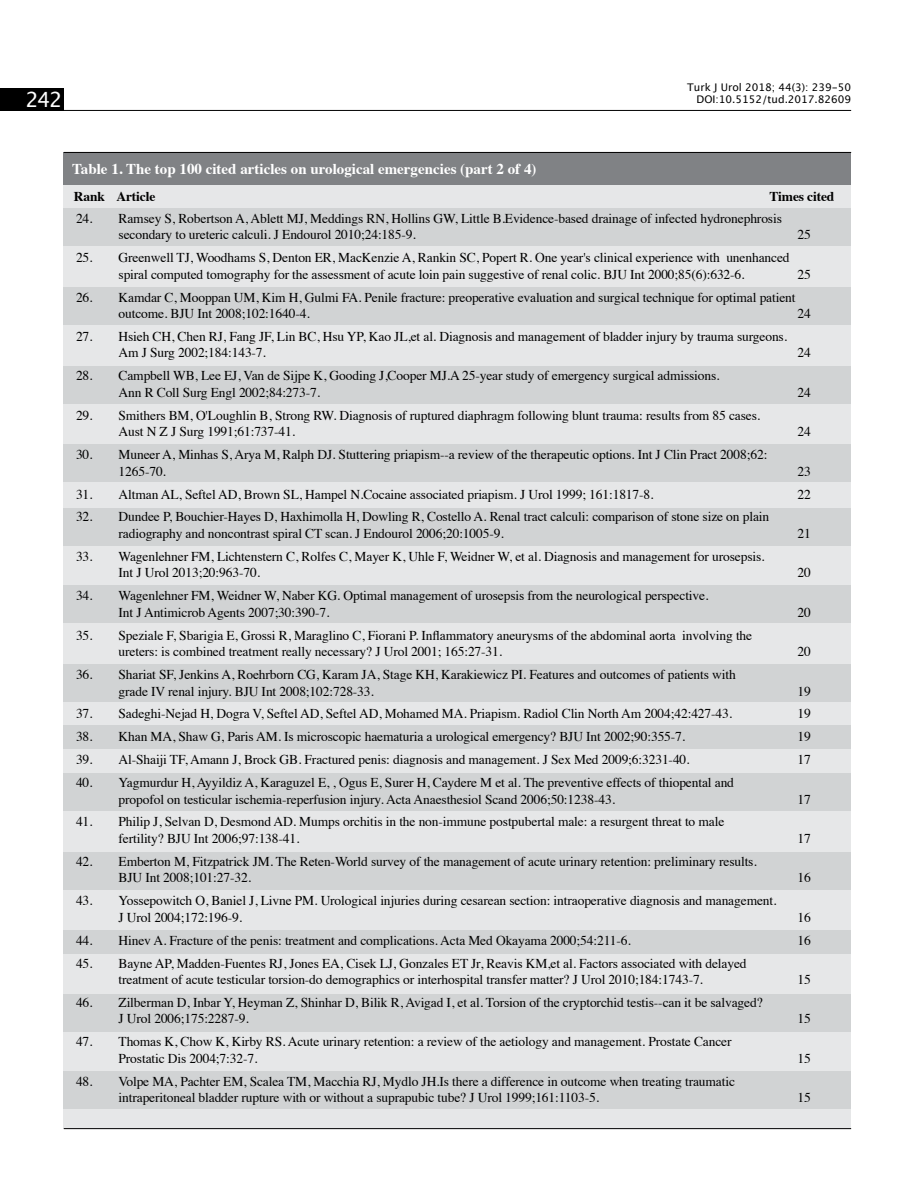
<style>
.page{position:relative;width:915px;height:1191px;background:#fff}
.page>*{position:absolute;margin:0;border:0;box-sizing:border-box;transform-origin:0 0}
.t1{font:21px "Lucida Grande";color:#fff}
.t2{font:700 15px "Times";color:#fff}
.t3{font:13.5px/16.5px "Times";letter-spacing:-.01em;color:#000}
.t4{font:700 13.5px "Times";letter-spacing:-.01em;color:#000}
.t5{font:10.5px/12.6px "Lucida Grande";color:#000;text-align:right}
</style>
<div class="page">
<hr style="left:64px;top:110px;width:786px;height:1px;background:#000">
<div style="left:0;top:88px;width:64px;height:23px;background:#000"></div>
<div style="left:64px;top:184px;width:786px;height:944px;background:#e6e7e8"></div>
<div style="left:64px;top:152px;width:786px;height:32px;background:#808285"></div>
<div style="left:64px;top:208px;width:786px;height:38px;background:#d1d3d4"></div>
<div style="left:64px;top:288px;width:786px;height:37px;background:#d1d3d4"></div>
<div style="left:64px;top:444px;width:786px;height:38px;background:#d1d3d4"></div>
<div style="left:64px;top:366px;width:786px;height:37px;background:#d1d3d4"></div>
<div style="left:64px;top:508px;width:786px;height:37px;background:#d1d3d4"></div>
<div style="left:64px;top:664px;width:786px;height:37px;background:#d1d3d4"></div>
<div style="left:64px;top:773px;width:786px;height:37px;background:#d1d3d4"></div>
<div style="left:64px;top:851px;width:786px;height:38px;background:#d1d3d4"></div>
<div style="left:64px;top:993px;width:786px;height:38px;background:#d1d3d4"></div>
<div style="left:64px;top:1070px;width:786px;height:38px;background:#d1d3d4"></div>
<div style="left:64px;top:585px;width:786px;height:38px;background:#d1d3d4"></div>
<div style="left:64px;top:725px;width:786px;height:24px;background:#d1d3d4"></div>
<div style="left:64px;top:930px;width:786px;height:23px;background:#d1d3d4"></div>
<hr style="left:64px;top:1128px;width:786px;height:1px;background:#000">
<hr style="left:64px;top:152px;width:786px;height:1px;background:#000">
<h1 class="t1" style="left:26px;top:88px;width:38px">242</h1>
<p class="t5" style="left:687px;top:81px;width:165px">Turk J Urol 2018; 44(3): 239-50<br>DOI:10.5152/tud.2017.82609</p>
<p class="t2" style="left:72px;top:154px;width:465px">Table 1. The top 100 cited articles on urological emergencies (part 2 of 4)</p>
<p class="t4" style="left:74px;top:183px;width:83px">Rank Article</p>
<p class="t4" style="left:769px;top:183px;width:66px">Times cited</p>
<p class="t3" style="left:118px;top:209px;width:664px;text-indent:-43px">24. Ramsey S, Robertson A, Ablett MJ, Meddings RN, Hollins GW, Little B.Evidence-based drainage of infected hydronephrosis secondary to ureteric calculi. J Endourol 2010;24:185-9.</p>
<p class="t3" style="left:797px;top:225px;width:15px">25</p>
<p class="t3" style="left:76px;top:248px;width:714px;text-align:center">25. Greenwell TJ, Woodhams S, Denton ER, MacKenzie A, Rankin SC, Popert R. One year's clinical experience with unenhanced spiral computed tomography for the assessment of acute loin pain suggestive of renal colic. BJU Int 2000;85(6):632-6.</p>
<p class="t3" style="left:797px;top:265px;width:15px">25</p>
<p class="t3" style="left:118px;top:288px;width:678px;text-indent:-43px">26. Kamdar C, Mooppan UM, Kim H, Gulmi FA. Penile fracture: preoperative evaluation and surgical technique for optimal patient outcome. BJU Int 2008;102:1640-4.</p>
<p class="t3" style="left:797px;top:304px;width:15px">24</p>
<p class="t3" style="left:118px;top:327px;width:669px;text-indent:-43px">27. Hsieh CH, Chen RJ, Fang JF, Lin BC, Hsu YP, Kao JL,et al. Diagnosis and management of bladder injury by trauma surgeons.<br>Am J Surg 2002;184:143-7.</p>
<p class="t3" style="left:118px;top:366px;width:602px;text-indent:-43px">28. Campbell WB, Lee EJ, Van de Sijpe K, Gooding J,Cooper MJ.A 25-year study of emergency surgical admissions.<br>Ann R Coll Surg Engl 2002;84:273-7.</p>
<p class="t3" style="left:118px;top:406px;width:643px;text-indent:-43px">29. Smithers BM, O'Loughlin B, Strong RW. Diagnosis of ruptured diaphragm following blunt trauma: results from 85 cases.<br>Aust N Z J Surg 1991;61:737-41.</p>
<p class="t3" style="left:118px;top:445px;width:650px;text-indent:-43px">30. Muneer A, Minhas S, Arya M, Ralph DJ. Stuttering priapism--a review of the therapeutic options. Int J Clin Pract 2008;62:<br>1265-70.</p>
<p class="t3" style="left:797px;top:343px;width:15px">24</p>
<p class="t3" style="left:797px;top:383px;width:15px">24</p>
<p class="t3" style="left:797px;top:422px;width:15px">24</p>
<p class="t3" style="left:797px;top:462px;width:15px">23</p>
<p class="t3" style="left:76px;top:484px;width:579px">31. Altman AL, Seftel AD, Brown SL, Hampel N.Cocaine associated priapism. J Urol 1999; 161:1817-8.</p>
<p class="t3" style="left:797px;top:484px;width:15px">22</p>
<p class="t3" style="left:118px;top:507px;width:652px;text-indent:-43px">32. Dundee P, Bouchier-Hayes D, Haxhimolla H, Dowling R, Costello A. Renal tract calculi: comparison of stone size on plain radiography and noncontrast spiral CT scan. J Endourol 2006;20:1005-9.</p>
<p class="t3" style="left:797px;top:524px;width:15px">21</p>
<p class="t3" style="left:118px;top:547px;width:647px;text-indent:-43px">33. Wagenlehner FM, Lichtenstern C, Rolfes C, Mayer K, Uhle F, Weidner W, et al. Diagnosis and management for urosepsis.<br>Int J Urol 2013;20:963-70.</p>
<p class="t3" style="left:118px;top:586px;width:591px;text-indent:-43px">34. Wagenlehner FM, Weidner W, Naber KG. Optimal management of urosepsis from the neurological perspective.<br>Int J Antimicrob Agents 2007;30:390-7.</p>
<p class="t3" style="left:118px;top:625px;width:635px;text-indent:-43px">35. Speziale F, Sbarigia E, Grossi R, Maraglino C, Fiorani P. Inflammatory aneurysms of the abdominal aorta involving the ureters: is combined treatment really necessary? J Urol 2001; 165:27-31.</p>
<p class="t3" style="left:118px;top:665px;width:618px;text-indent:-43px">36. Shariat SF, Jenkins A, Roehrborn CG, Karam JA, Stage KH, Karakiewicz PI. Features and outcomes of patients with grade IV renal injury. BJU Int 2008;102:728-33.</p>
<p class="t3" style="left:797px;top:563px;width:15px">20</p>
<p class="t3" style="left:797px;top:603px;width:15px">20</p>
<p class="t3" style="left:797px;top:642px;width:15px">20</p>
<p class="t3" style="left:797px;top:681px;width:15px">19</p>
<p class="t3" style="left:76px;top:704px;width:657px">37. Sadeghi-Nejad H, Dogra V, Seftel AD, Seftel AD, Mohamed MA. Priapism. Radiol Clin North Am 2004;42:427-43.</p>
<p class="t3" style="left:797px;top:704px;width:15px">19</p>
<p class="t3" style="left:76px;top:727px;width:610px">38. Khan MA, Shaw G, Paris AM. Is microscopic haematuria a urological emergency? BJU Int 2002;90:355-7.</p>
<p class="t3" style="left:797px;top:727px;width:15px">19</p>
<p class="t3" style="left:76px;top:750px;width:615px">39. Al-Shaiji TF, Amann J, Brock GB. Fractured penis: diagnosis and management. J Sex Med 2009;6:3231-40.</p>
<p class="t3" style="left:797px;top:750px;width:15px">17</p>
<p class="t3" style="left:118px;top:773px;width:616px;text-indent:-43px">40. Yagmurdur H, Ayyildiz A, Karaguzel E, , Ogus E, Surer H, Caydere M et al. The preventive effects of thiopental and propofol on testicular ischemia-reperfusion injury. Acta Anaesthesiol Scand 2006;50:1238-43.</p>
<p class="t3" style="left:797px;top:789px;width:15px">17</p>
<p class="t3" style="left:118px;top:812px;width:607px;text-indent:-43px">41. Philip J, Selvan D, Desmond AD. Mumps orchitis in the non-immune postpubertal male: a resurgent threat to male fertility? BJU Int 2006;97:138-41.</p>
<p class="t3" style="left:118px;top:852px;width:639px;text-indent:-43px">42. Emberton M, Fitzpatrick JM. The Reten-World survey of the management of acute urinary retention: preliminary results.<br>BJU Int 2008;101:27-32.</p>
<p class="t3" style="left:118px;top:891px;width:659px;text-indent:-43px">43. Yossepowitch O, Baniel J, Livne PM. Urological injuries during cesarean section: intraoperative diagnosis and management.<br>J Urol 2004;172:196-9.</p>
<p class="t3" style="left:797px;top:829px;width:15px">17</p>
<p class="t3" style="left:797px;top:868px;width:15px">16</p>
<p class="t3" style="left:797px;top:908px;width:15px">16</p>
<p class="t3" style="left:76px;top:930px;width:556px">44. Hinev A. Fracture of the penis: treatment and complications. Acta Med Okayama 2000;54:211-6.</p>
<p class="t3" style="left:797px;top:930px;width:15px">16</p>
<p class="t3" style="left:76px;top:953px;width:672px;text-align:center">45. Bayne AP, Madden-Fuentes RJ, Jones EA, Cisek LJ, Gonzales ET Jr, Reavis KM,et al. Factors associated with delayed treatment of acute testicular torsion-do demographics or interhospital transfer matter? J Urol 2010;184:1743-7.</p>
<p class="t3" style="left:797px;top:970px;width:15px">15</p>
<p class="t3" style="left:118px;top:993px;width:645px;text-indent:-43px">46. Zilberman D, Inbar Y, Heyman Z, Shinhar D, Bilik R, Avigad I, et al. Torsion of the cryptorchid testis--can it be salvaged?<br>J Urol 2006;175:2287-9.</p>
<p class="t3" style="left:118px;top:1032px;width:614px;text-indent:-43px">47. Thomas K, Chow K, Kirby RS. Acute urinary retention: a review of the aetiology and management. Prostate Cancer<br>Prostatic Dis 2004;7:32-7.</p>
<p class="t3" style="left:118px;top:1071px;width:617px;text-indent:-43px">48. Volpe MA, Pachter EM, Scalea TM, Macchia RJ, Mydlo JH.Is there a difference in outcome when treating traumatic intraperitoneal bladder rupture with or without a suprapubic tube? J Urol 1999;161:1103-5.</p>
<p class="t3" style="left:797px;top:1009px;width:15px">15</p>
<p class="t3" style="left:797px;top:1049px;width:15px">15</p>
<p class="t3" style="left:797px;top:1088px;width:15px">15</p>
</div>
